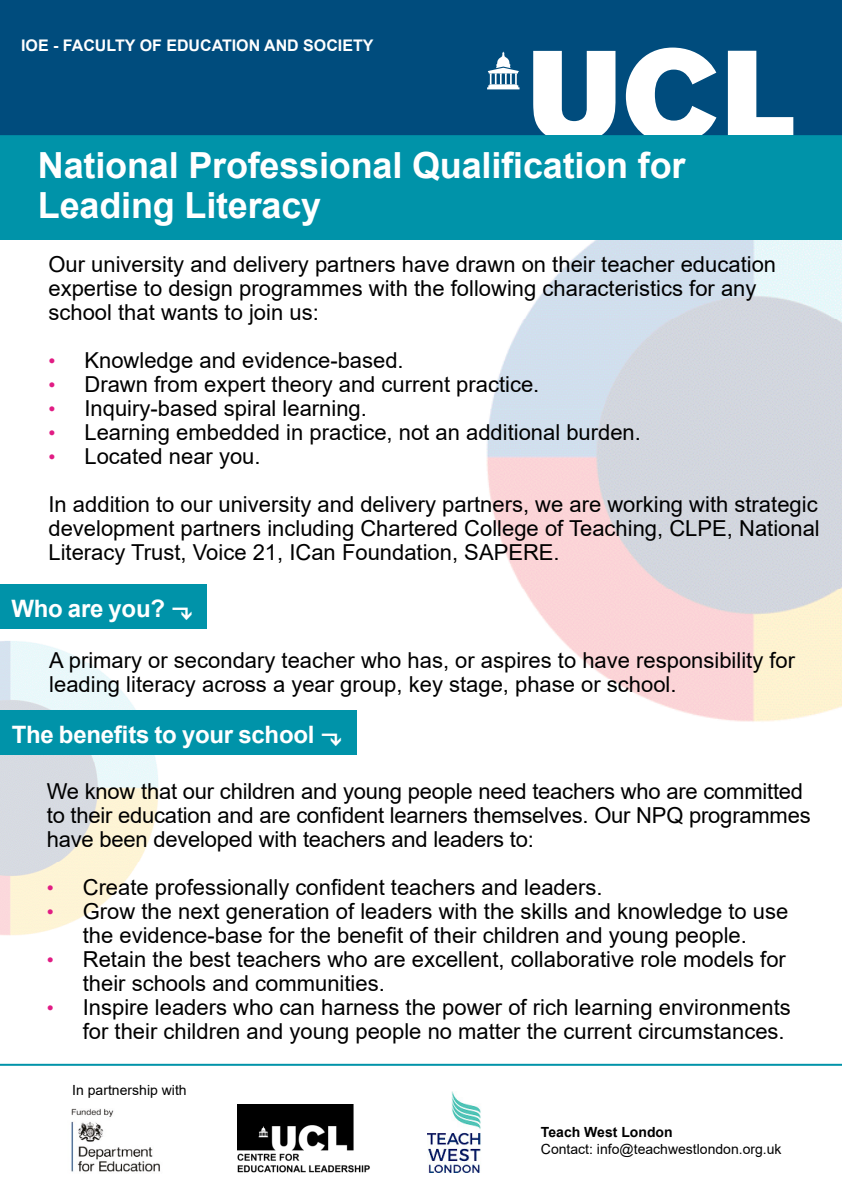
<style>
.page{position:relative;width:842px;height:1191px;background:#fff}
.page>*{position:absolute;margin:0;border:0;box-sizing:border-box;transform-origin:0 0}
.t1{font:700 36px/40px "Arial";letter-spacing:-.005em;color:#fff}
.t2{font:700 24px "Arial";letter-spacing:-.01em;color:#fff}
.t3{font:22px/24px "Arial";color:#000}
.t4{font:700 16px "Arial";color:#fff}
.t5{font:14px "Arial";color:#000}
.t6{font:700 14px "Arial";color:#000}
.s1{font-size:20px;color:#e11c84}
</style>
<div class="page">
<img style="left:486px;top:240px;width:356px;height:482px">
<img style="left:0;top:641px;width:159px;height:295px">
<div style="left:0;top:135px;width:842px;height:105px;background:#0093a9"></div>
<div style="left:0;top:584px;width:207px;height:45px;background:#0093a9"></div>
<div style="left:0;top:710px;width:356px;height:45px;background:#0093a9"></div>
<svg style="left:0;top:0;width:842px;height:135px;background:#1c5f8b"></svg>
<svg style="left:487px;top:51px;width:32px;height:38px"></svg>
<hr style="left:0;top:1063px;width:842px;height:2px;background:#0093a9">
<img style="left:71px;top:1108px;width:89px;height:64px">
<img style="left:427px;top:1091px;width:54px;height:82px">
<img style="left:238px;top:1104px;width:132px;height:69px">
<p class="t4" style="left:21px;top:35px;width:354px">IOE - FACULTY OF EDUCATION AND SOCIETY</p>
<h1 class="t1" style="left:38px;top:146px;width:649px">National Professional Qualification for<br>Leading Literacy</h1>
<p class="t3" style="left:49px;top:252px;width:729px">Our university and delivery partners have drawn on their teacher education expertise to design programmes with the following characteristics for any school that wants to join us:</p>
<p class="t3" style="left:48px;top:348px;width:357px"><span class="s1">•</span> Knowledge and evidence-based.</p>
<p class="t3" style="left:48px;top:372px;width:492px"><span class="s1">•</span> Drawn from expert theory and current practice.</p>
<p class="t3" style="left:48px;top:396px;width:320px"><span class="s1">•</span> Inquiry-based spiral learning.</p>
<p class="t3" style="left:48px;top:420px;width:594px"><span class="s1">•</span> Learning embedded in practice, not an additional burden.</p>
<p class="t3" style="left:48px;top:432px;width:771px;line-height:48px"><span class="s1">•</span> Located near you.<br>In addition to our university and delivery partners, we are working with strategic</p>
<p class="t3" style="left:49px;top:516px;width:773px">development partners including Chartered College of Teaching, CLPE, National<br>Literacy Trust, Voice 21, ICan Foundation, SAPERE.</p>
<p class="t2" style="left:11px;top:591px;width:184px">Who are you? ↴</p>
<p class="t3" style="left:49px;top:647px;width:747px">A primary or secondary teacher who has, or aspires to have responsibility for leading literacy across a year group, key stage, phase or school.</p>
<p class="t2" style="left:12px;top:717px;width:333px">The benefits to your school ↴</p>
<p class="t3" style="left:47px;top:779px;width:765px">We know that our children and young people need teachers who are committed to their education and are confident learners themselves. Our NPQ programmes have been developed with teachers and leaders to:</p>
<p class="t3" style="left:47px;top:875px;width:557px"><span class="s1">•</span> Create professionally confident teachers and leaders.</p>
<p class="t3" style="left:47px;top:899px;width:743px;text-align:center"><span class="s1">•</span> Grow the next generation of leaders with the skills and knowledge to use the evidence-base for the benefit of their children and young people.</p>
<p class="t3" style="left:83px;top:947px;width:705px;text-indent:-36px"><span class="s1">•</span> Retain the best teachers who are excellent, collaborative role models for their schools and communities.</p>
<p class="t3" style="left:47px;top:995px;width:745px;text-align:right"><span class="s1">•</span> Inspire leaders who can harness the power of rich learning environments for their children and young people no matter the current circumstances.</p>
<p class="t5" style="left:72px;top:1080px;width:116px">In partnership with</p>
<p class="t6" style="left:541px;top:1122px;width:133px">Teach West London</p>
<p class="t5" style="left:541px;top:1139px;width:242px">Contact: info@teachwestlondon.org.uk</p>
</div>
